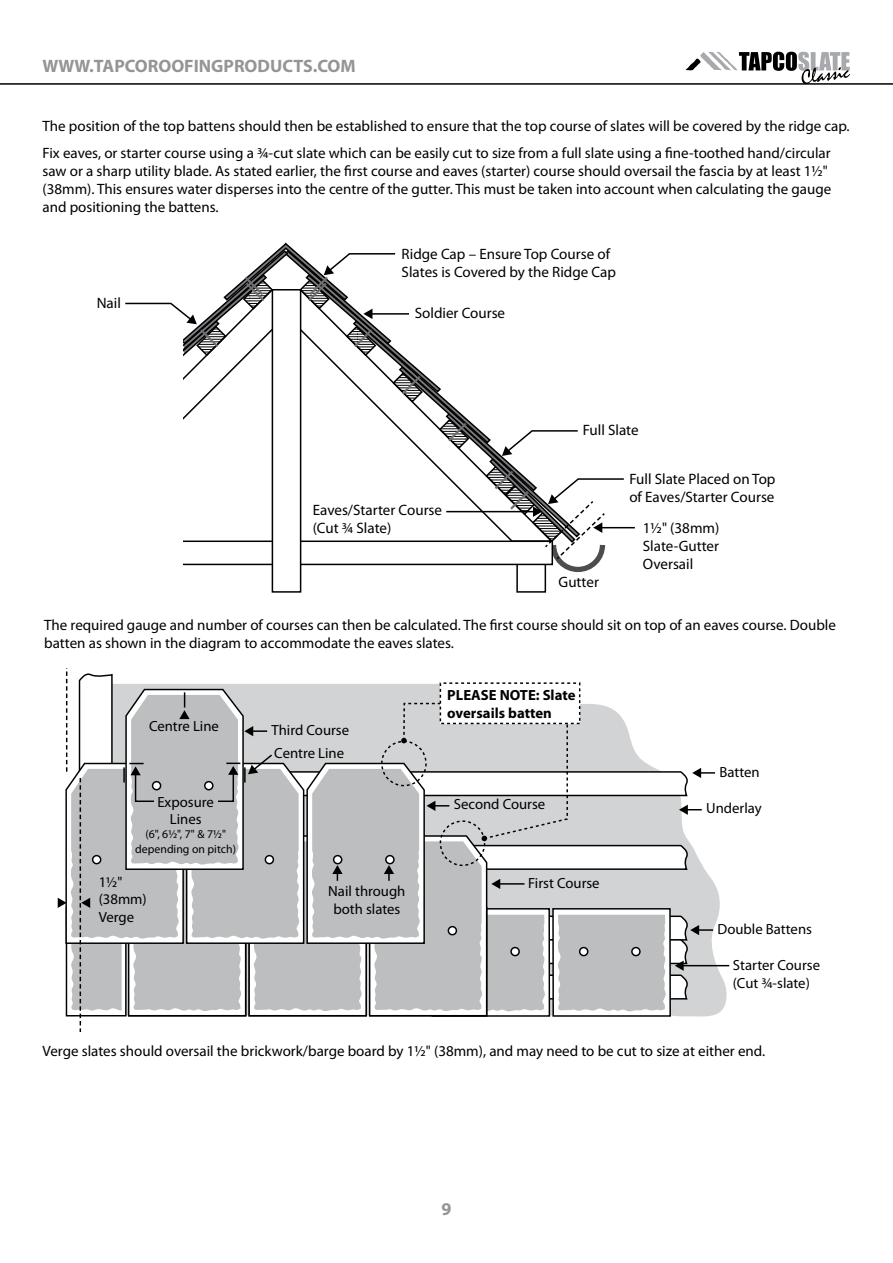
<style>
.page{position:relative;width:893px;height:1263px;background:#fff}
.page>*{position:absolute;margin:0;border:0;box-sizing:border-box;transform-origin:0 0}
.t1{font:700 18px "Myriad Pro";color:#939598}
.t2{font:15px/18px "Myriad Pro";color:#000}
.t3{font:14.7px/17.7px "Myriad Pro";color:#000}
.t4{font:700 14.7px/17.7px "Myriad Pro";color:#000}
.t5{font:11.85px/14.1px "Myriad Pro";color:#000;text-align:center}
</style>
<div class="page">
<hr style="left:0;top:83px;width:893px;height:2px;background:#000">
<svg style="left:686px;top:51px;width:164px;height:33px"></svg>
<hr style="left:601px;top:527px;width:34px;height:1px;background:#000">
<div style="left:516px;top:558px;width:30px;height:35px;border:2px solid #000"></div>
<div style="left:272px;top:289px;width:29px;height:304px;border:2px solid #000"></div>
<svg style="left:125px;top:242px;width:500px;height:333px"></svg>
<hr style="left:682px;top:965px;width:47px;height:1px;background:#000">
<svg style="left:58px;top:668px;width:657px;height:364px"></svg>
<div style="left:440px;top:683px;width:140px;height:40px;background:#fff"></div>
<div style="left:440px;top:682px;width:140px;height:42px;border:1px dashed #000"></div>
<p class="t1" style="left:42px;top:56px;width:315px">WWW.TAPCOROOFINGPRODUCTS.COM</p>
<p class="t2" style="left:43px;top:113px;width:809px;line-height:26.5px">The position of the top battens should then be established to ensure that the top course of slates will be covered by the ridge cap.<br>Fix eaves, or starter course using a ¾-cut slate which can be easily cut to size from a full slate using a fine-toothed hand/circular</p>
<p class="t2" style="left:43px;top:162px;width:790px">saw or a sharp utility blade. As stated earlier, the first course and eaves (starter) course should oversail the fascia by at least 1½" (38mm). This ensures water disperses into the centre of the gutter. This must be taken into account when calculating the gauge and positioning the battens.</p>
<p class="t2" style="left:97px;top:294px;width:26px">Nail</p>
<p class="t2" style="left:402px;top:245px;width:216px">Ridge Cap – Ensure Top Course of<br>Slates is Covered by the Ridge Cap</p>
<p class="t2" style="left:415px;top:304px;width:92px">Soldier Course</p>
<p class="t2" style="left:313px;top:501px;width:131px">Eaves/Starter Course (Cut ¾ Slate)</p>
<p class="t2" style="left:583px;top:422px;width:57px">Full Slate</p>
<p class="t2" style="left:629px;top:470px;width:148px">Full Slate Placed on Top of Eaves/Starter Course</p>
<p class="t2" style="left:559px;top:574px;width:42px">Gutter</p>
<p class="t2" style="left:643px;top:519px;width:78px;text-align:justify">1½" (38mm)<br>Slate-Gutter Oversail</p>
<p class="t2" style="left:44px;top:617px;width:793px">The required gauge and number of courses can then be calculated. The first course should sit on top of an eaves course. Double batten as shown in the diagram to accommodate the eaves slates.</p>
<p class="t3" style="left:149px;top:717px;width:71px">Centre Line</p>
<p class="t3" style="left:157px;top:793px;width:58px;text-align:center">Exposure<br>Lines</p>
<p class="t5" style="left:135px;top:828px;width:102px">(6", 6½", 7" &amp; 7½" depending on pitch)</p>
<p class="t3" style="left:99px;top:873px;width:50px">1½" (38mm)<br>Verge</p>
<p class="t3" style="left:272px;top:721px;width:79px">Third Course</p>
<p class="t3" style="left:274px;top:744px;width:71px">Centre Line</p>
<p class="t3" style="left:328px;top:882px;width:79px;text-align:center">Nail through both slates</p>
<p class="t4" style="left:447px;top:686px;width:130px">PLEASE NOTE: Slate oversails batten</p>
<p class="t3" style="left:454px;top:796px;width:93px">Second Course</p>
<p class="t3" style="left:528px;top:875px;width:73px">First Course</p>
<p class="t3" style="left:719px;top:763px;width:42px">Batten</p>
<p class="t3" style="left:706px;top:800px;width:57px">Underlay</p>
<p class="t3" style="left:717px;top:920px;width:96px">Double Battens</p>
<p class="t3" style="left:733px;top:956px;width:89px">Starter Course (Cut ¾-slate)</p>
<p class="t2" style="left:43px;top:1042px;width:724px">Verge slates should oversail the brickwork/barge board by 1½" (38mm), and may need to be cut to size at either end.</p>
<p class="t1" style="left:441px;top:1199px;width:11px">9</p>
</div>
